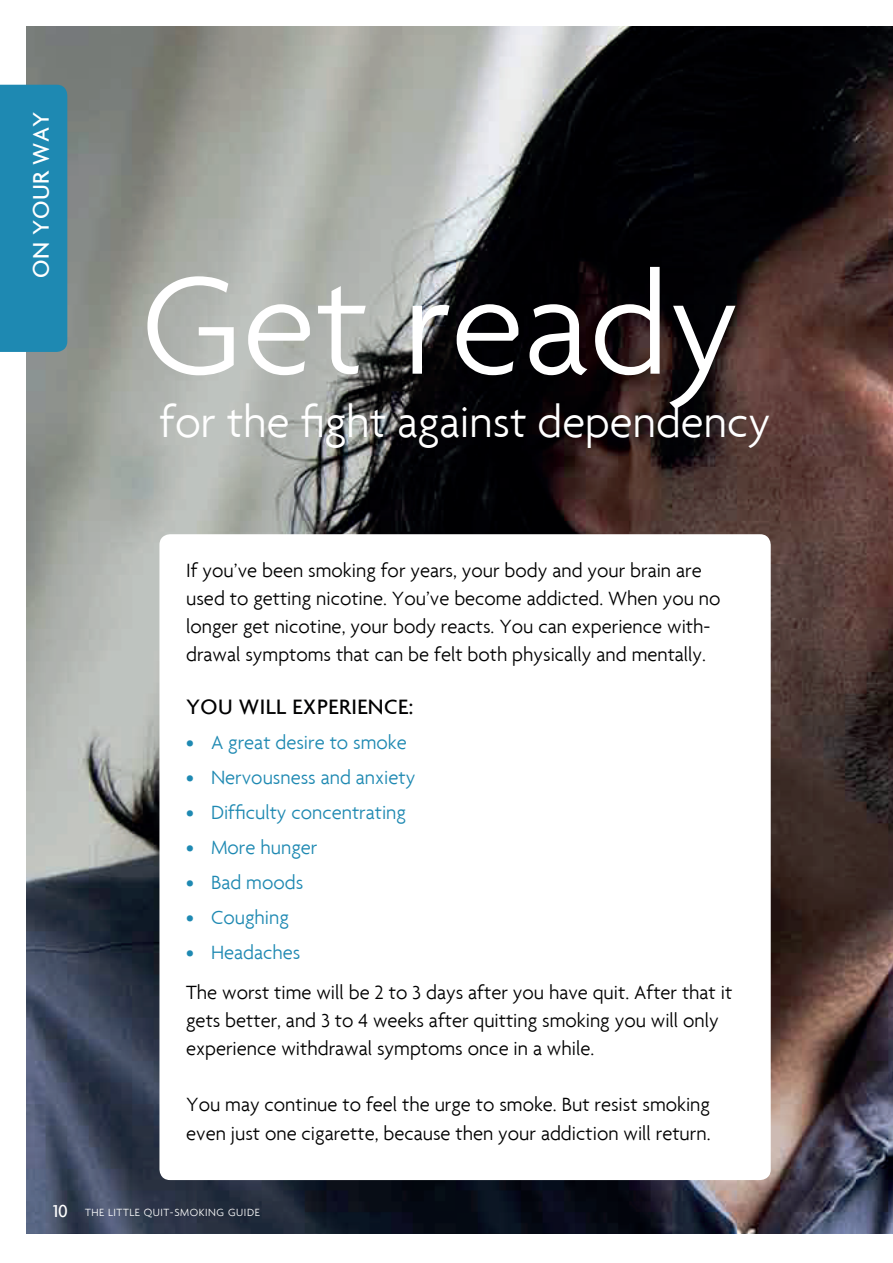
<style>
.page{position:relative;width:893px;height:1263px;background:#fff}
.page>*{position:absolute;margin:0;border:0;box-sizing:border-box;transform-origin:0 0}
.t1{font:300 150px "Agenda";color:#fff}
.t2{font:300 46.8px "Agenda";color:#fff}
.t3{font:500 24.3px "Agenda";letter-spacing:.02em;color:#fff}
.t4{font:500 22.5px "Agenda";letter-spacing:.02em;color:#000001}
.t5{font:300 20.7px/28.2px "Agenda";color:#000001}
.t6{font:300 20.7px "Agenda";color:#1e89b2}
.t7{font:300 11.25px "Agenda";letter-spacing:.05em;color:#fff}
.s1{font-weight:500}
.s2{font-weight:500;color:#1e89b2}
.s3{color:#1e89b2}
.s4{font-weight:500;font-size:18.75px}
</style>
<div class="page">
<img style="left:27px;top:27px;width:866px;height:1206px">
<div style="left:159px;top:534px;width:612px;height:646px;background:#fff;border-radius:11px"></div>
<div style="left:0;top:85px;width:67px;height:267px;background:#1e89b2"></div>
<p class="t3" style="left:26px;top:278px;width:168px;rotate:-90deg">ON YOUR WAY</p>
<h1 class="t1" style="left:141px;top:237px;width:600px">Get ready</h1>
<h2 class="t2" style="left:159px;top:395px;width:612px">for the fight against dependency</h2>
<p class="t5" style="left:186px;top:556px;width:536px">If you’ve been smoking for years, your body and your brain are used to getting nicotine. You’ve become addicted. When you no longer get nicotine, your body reacts. You can experience with&shy;drawal symptoms that can be felt both physically and mentally.</p>
<p class="t4" style="left:186px;top:693px;width:229px">YOU WILL EXPERIENCE:</p>
<p class="t6" style="left:186px;top:730px;width:222px"><span class="s1">•</span> A great desire to smoke</p>
<p class="t6" style="left:186px;top:765px;width:231px"><span class="s1">•</span> Nervousness and anxiety</p>
<p class="t6" style="left:186px;top:800px;width:221px"><span class="s1">•</span> Difficulty concentrating</p>
<p class="t6" style="left:186px;top:835px;width:133px"><span class="s1">•</span> More hunger</p>
<p class="t6" style="left:186px;top:870px;width:119px"><span class="s1">•</span> Bad moods</p>
<p class="t6" style="left:186px;top:905px;width:104px"><span class="s1">•</span> Coughing</p>
<p class="t5" style="left:186px;top:932px;width:548px;line-height:39.9px"><span class="s2">•</span> <span class="s3">Headaches<br></span>The worst time will be 2 to 3 days after you have quit. After that it</p>
<p class="t5" style="left:186px;top:1006px;width:534px">gets better, and 3 to 4 weeks after quitting smoking you will only experience withdrawal symptoms once in a while.</p>
<p class="t5" style="left:186px;top:1090px;width:526px">You may continue to feel the urge to smoke. But resist smoking even just one cigarette, because then your addiction will return.</p>
<p class="t7" style="left:53px;top:1206px;width:208px"><span class="s4">10</span> THE LITTLE QUIT-SMOKING GUIDE</p>
</div>
